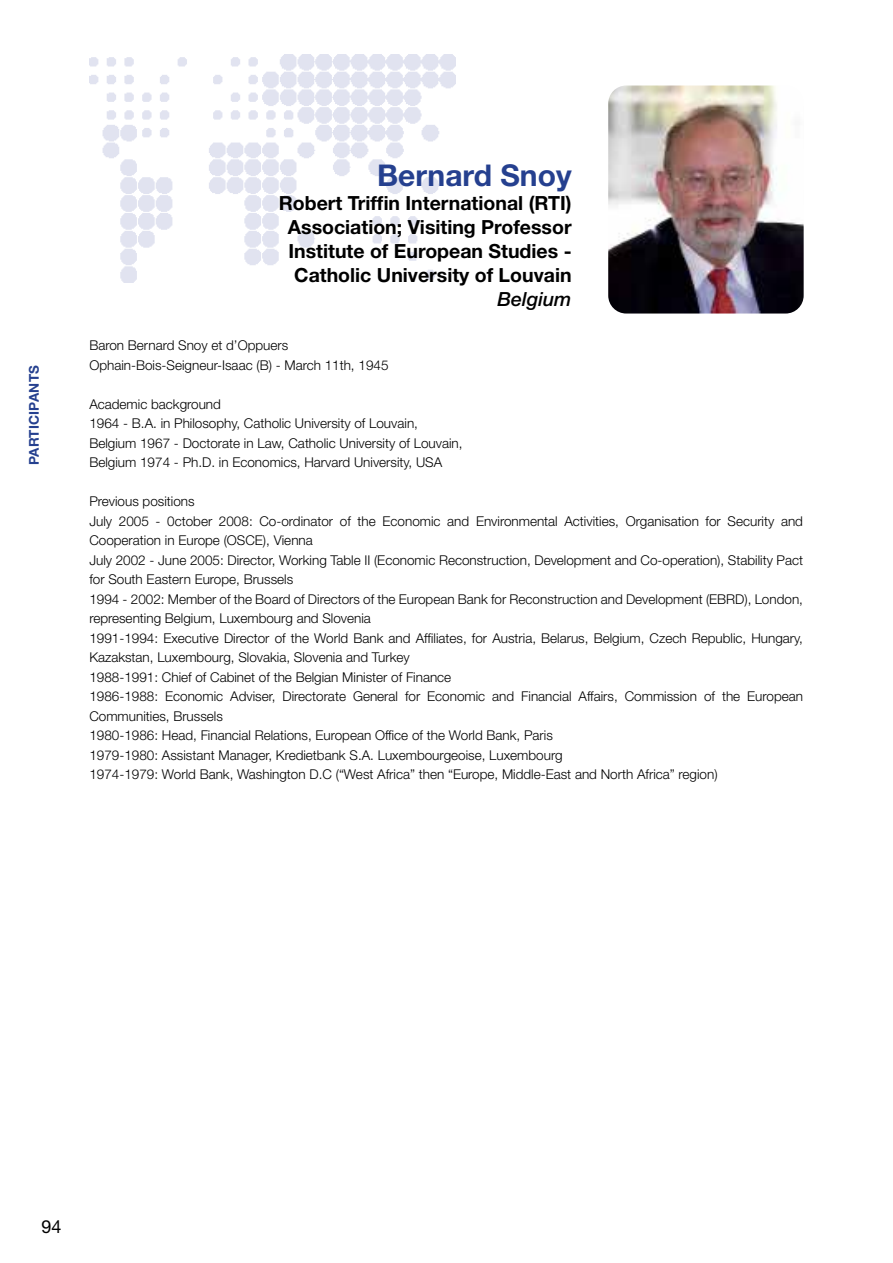
<style>
.page{position:relative;width:893px;height:1263px;background:#fff}
.page>*{position:absolute;margin:0;border:0;box-sizing:border-box;transform-origin:0 0}
.t1{font:700 30px "Helvetica Neue LT Std";color:#25408f}
.t2{font:700 19.5px/24px "Helvetica Neue LT Std";color:#000;text-align:right}
.t3{font:italic 500 19.5px "Helvetica Neue LT Std";color:#000}
.t4{font:18px "Helvetica Neue LT Std";color:#000}
.t5{font:300 13.5px/19.5px "Helvetica Neue LT Std";color:#000}
.t6{font:700 13.5px "Helvetica Neue LT Std";letter-spacing:.01em;color:#25408f}
</style>
<div class="page">
<img style="left:89px;top:54px;width:366px;height:228px">
<img style="left:608px;top:86px;width:196px;height:228px">
<p class="t6" style="left:26px;top:465px;width:102px;rotate:-90deg">PARTICIPANTS</p>
<h1 class="t1" style="left:377px;top:157px;width:196px">Bernard Snoy</h1>
<h2 class="t2" style="left:279px;top:191px;width:294px">Robert Triffin International (RTI)<br>Association; Visiting Professor Institute of European Studies - Catholic University of Louvain</h2>
<h2 class="t3" style="left:497px;top:288px;width:76px">Belgium</h2>
<p class="t5" style="left:89px;top:335px;width:301px">Baron Bernard Snoy et d’Oppuers<br>Ophain-Bois-Seigneur-Isaac (B) - March 11th, 1945</p>
<p class="t5" style="left:89px;top:394px;width:375px">Academic background<br>1964 - B.A. in Philosophy, Catholic University of Louvain, Belgium 1967 - Doctorate in Law, Catholic University of Louvain, Belgium 1974 - Ph.D. in Economics, Harvard University, USA</p>
<p class="t5" style="left:89px;top:491px;width:715px">Previous positions<br>July 2005 - 0ctober 2008: Co-ordinator of the Economic and Environmental Activities, Organisation for Security and Cooperation in Europe (OSCE), Vienna<br>July 2002 - June 2005: Director, Working Table II (Economic Reconstruction, Development and Co-operation), Stability Pact for South Eastern Europe, Brussels<br>1994 - 2002: Member of the Board of Directors of the European Bank for Reconstruction and Development (EBRD), London, representing Belgium, Luxembourg and Slovenia<br>1991-1994: Executive Director of the World Bank and Affiliates, for Austria, Belarus, Belgium, Czech Republic, Hungary, Kazakstan, Luxembourg, Slovakia, Slovenia and Turkey<br>1988-1991: Chief of Cabinet of the Belgian Minister of Finance<br>1986-1988: Economic Adviser, Directorate General for Economic and Financial Affairs, Commission of the European Communities, Brussels<br>1980-1986: Head, Financial Relations, European Office of the World Bank, Paris<br>1979-1980: Assistant Manager, Kredietbank S.A. Luxembourgeoise, Luxembourg<br>1974-1979: World Bank, Washington D.C (“West Africa” then “Europe, Middle-East and North Africa” region)</p>
<h3 class="t4" style="left:42px;top:1215px;width:22px">94</h3>
</div>
